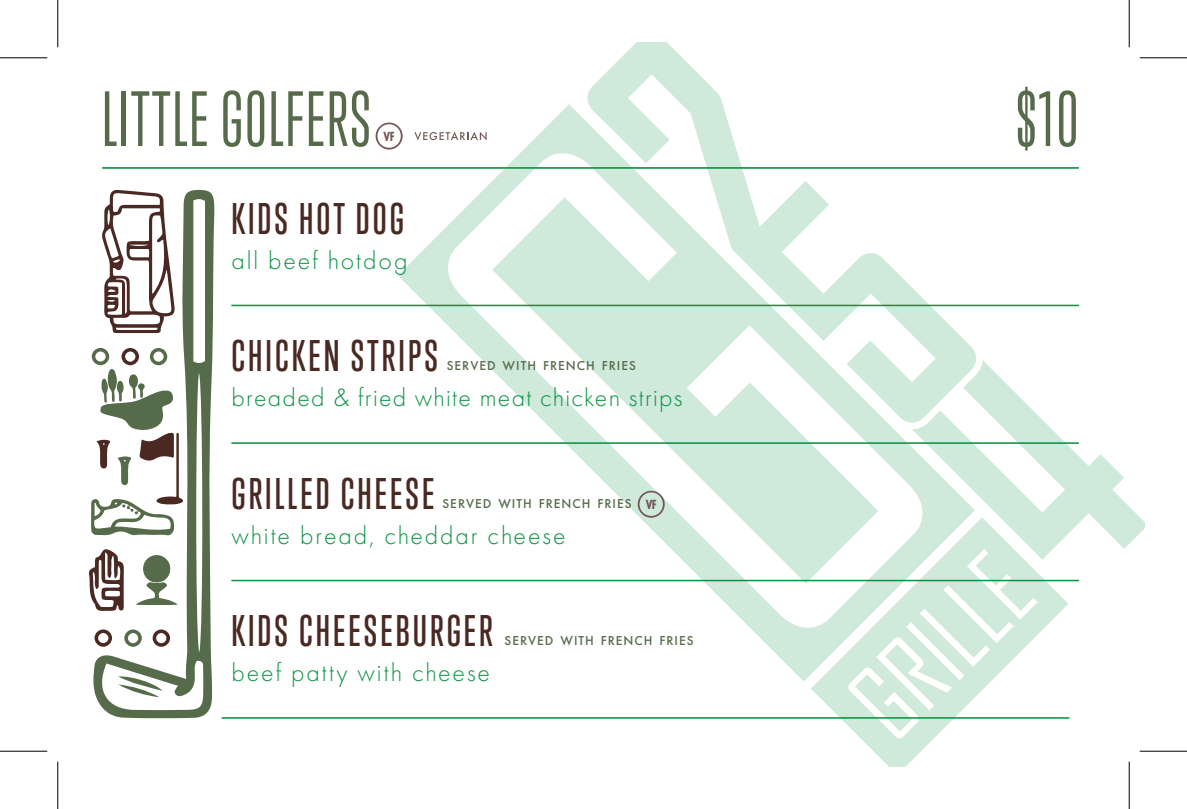
<style>
.page{position:relative;width:1187px;height:809px;background:#fff}
.page>*{position:absolute;margin:0;border:0;box-sizing:border-box;transform-origin:0 0}
.t1{font:71.4px "Trump Gothic Pro";letter-spacing:.025em;color:#566b4a}
.t2{font:500 40.43px "Trump Gothic Pro";letter-spacing:.075em;color:#492922}
.t3{font:300 25.9px "Futura PT";letter-spacing:.075em;color:#0d9344}
.t4{font:300 25.9px "Futura PT";letter-spacing:.05em;color:#0d9344}
.t5{font:700 13.83px "Futura PT Cond";color:#745855}
.t6{font:500 13.3px "Futura PT";letter-spacing:.075em;color:#566b4a}
.s1{font-family:"Futura PT Cond";font-weight:700;font-size:13.83px;color:#745855}
</style>
<div class="page">
<svg style="left:811px;top:559px;width:257px;height:207px"></svg>
<svg style="left:398px;top:104px;width:449px;height:577px"></svg>
<svg style="left:444px;top:149px;width:467px;height:483px"></svg>
<svg style="left:586px;top:42px;width:243px;height:233px"></svg>
<svg style="left:757px;top:251px;width:220px;height:173px"></svg>
<svg style="left:911px;top:360px;width:233px;height:199px"></svg>
<svg style="left:847px;top:549px;width:190px;height:189px"></svg>
<hr style="left:222px;top:717px;width:847px;height:1px;background:#0d9344">
<hr style="left:231px;top:579px;width:847px;height:2px;background:#0d9344">
<hr style="left:102px;top:167px;width:976px;height:2px;background:#0d9344">
<hr style="left:231px;top:305px;width:847px;height:1px;background:#0d9344">
<hr style="left:231px;top:442px;width:847px;height:2px;background:#0d9344">
<svg style="left:93px;top:190px;width:121px;height:528px"></svg>
<svg style="left:118px;top:676px;width:45px;height:21px"></svg>
<svg style="left:102px;top:189px;width:73px;height:144px"></svg>
<svg style="left:88px;top:548px;width:36px;height:63px"></svg>
<svg style="left:94px;top:629px;width:18px;height:17px"></svg>
<svg style="left:153px;top:629px;width:17px;height:17px"></svg>
<svg style="left:124px;top:629px;width:18px;height:18px"></svg>
<svg style="left:91px;top:348px;width:92px;height:189px"></svg>
<div style="left:143px;top:555px;width:28px;height:27px;background:#566b4a;border-radius:50%"></div>
<svg style="left:136px;top:582px;width:41px;height:23px"></svg>
<svg style="left:637px;top:490px;width:27px;height:28px"></svg>
<svg style="left:375px;top:122px;width:27px;height:28px"></svg>
<svg style="left:414px;top:132px;width:72px;height:8px"></svg>
<hr style="left:0;top:57px;width:47px;height:1px;background:#000">
<hr style="left:1139px;top:57px;width:47px;height:1px;background:#000">
<hr style="left:0;top:750px;width:47px;height:1px;background:#000">
<hr style="left:1139px;top:750px;width:47px;height:1px;background:#000">
<hr style="left:57px;top:0;width:1px;height:47px;background:#000">
<hr style="left:57px;top:761px;width:1px;height:47px;background:#000">
<hr style="left:1128px;top:0;width:1px;height:47px;background:#000">
<hr style="left:1128px;top:761px;width:1px;height:47px;background:#000">
<h1 class="t1" style="left:102px;top:78px;width:270px">LITTLE GOLFERS</h1>
<h1 class="t1" style="left:1015px;top:78px;width:65px">$10</h1>
<p class="t5" style="left:383px;top:128px;width:13px">VF</p>
<h2 class="t2" style="left:231px;top:195px;width:174px">KIDS HOT DOG</h2>
<h3 class="t3" style="left:231px;top:245px;width:177px">all beef hotdog</h3>
<h2 class="t2" style="left:231px;top:332px;width:208px">CHICKEN STRIPS</h2>
<p class="t6" style="left:447px;top:358px;width:191px">SERVED WITH FRENCH FRIES</p>
<h3 class="t4" style="left:231px;top:383px;width:453px">breaded &amp; fried white meat chicken strips</h3>
<h2 class="t2" style="left:231px;top:470px;width:204px">GRILLED CHEESE</h2>
<p class="t6" style="left:442px;top:495px;width:216px">SERVED WITH FRENCH FRIES <span class="s1">VF</span></p>
<h3 class="t3" style="left:231px;top:520px;width:336px">white bread, cheddar cheese</h3>
<h2 class="t2" style="left:231px;top:607px;width:263px">KIDS CHEESEBURGER</h2>
<h3 class="t3" style="left:231px;top:658px;width:260px">beef patty with cheese</h3>
<p class="t6" style="left:504px;top:632px;width:191px">SERVED WITH FRENCH FRIES</p>
</div>
